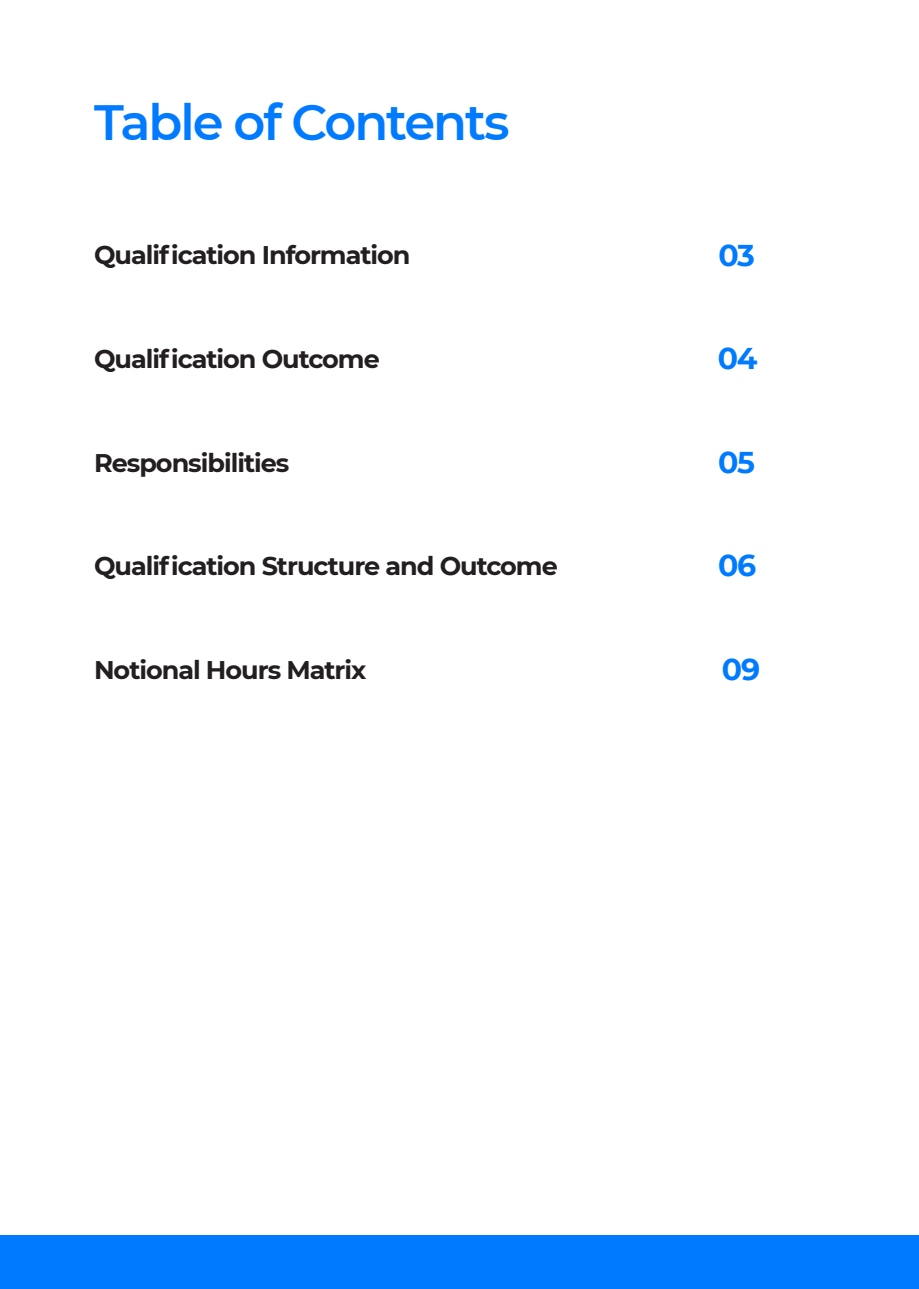
<style>
.page{position:relative;width:919px;height:1289px;background:#fff}
.page>*{position:absolute;margin:0;border:0;box-sizing:border-box;transform-origin:0 0}
.t1{font:600 49.5px "Montserrat";letter-spacing:-.04em;color:#007bff}
.t2{font:700 30px "Montserrat";letter-spacing:-.04em;color:#007bff}
.t3{font:700 25.5px "Montserrat";letter-spacing:-.04em;color:#231f20}
</style>
<div class="page">
<div style="left:0;top:1235px;width:918px;height:53px;background:#007bff"></div>
<h1 class="t1" style="left:94px;top:87px;width:417px">Table of Contents</h1>
<p class="t3" style="left:94px;top:237px;width:318px">Qualification Information</p>
<p class="t2" style="left:718px;top:233px;width:38px">03</p>
<p class="t3" style="left:94px;top:340px;width:287px">Qualification Outcome</p>
<p class="t2" style="left:717px;top:337px;width:41px">04</p>
<p class="t3" style="left:94px;top:444px;width:197px">Responsibilities</p>
<p class="t2" style="left:718px;top:440px;width:39px">05</p>
<p class="t3" style="left:94px;top:547px;width:465px">Qualification Structure and Outcome</p>
<p class="t2" style="left:718px;top:544px;width:40px">06</p>
<p class="t3" style="left:94px;top:651px;width:274px">Notional Hours Matrix</p>
<p class="t2" style="left:721px;top:647px;width:40px">09</p>
</div>
